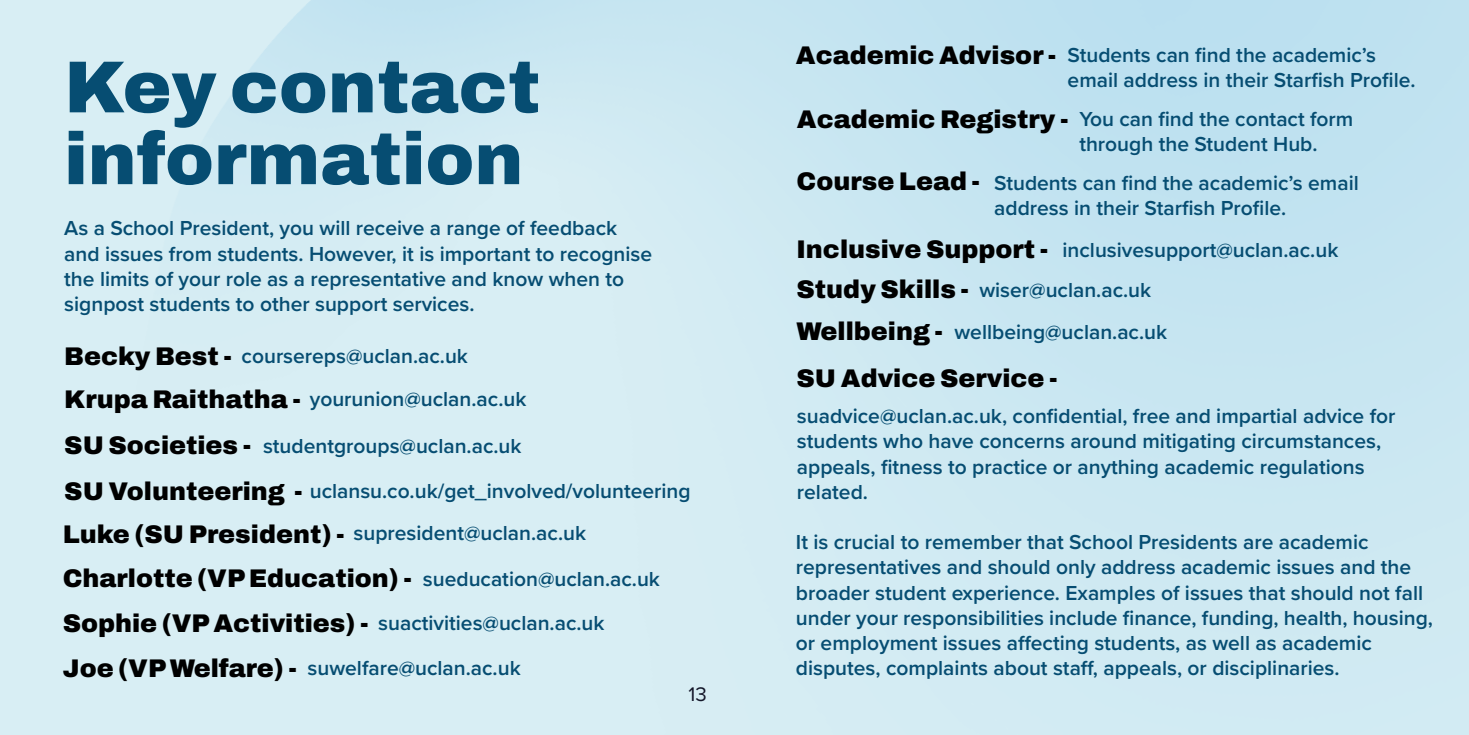
<style>
.page{position:relative;width:1469px;height:735px;background:#fff}
.page>*{position:absolute;margin:0;border:0;box-sizing:border-box;transform-origin:0 0}
.t1{font:600 73.5px/71.8px "Archivo";color:#064d72}
.t2{font:600 25.55px/44.3px "Archivo";color:#000}
.t3{font:600 21px/25.2px "Proxima Nova";color:#064d72}
.t4{font:20.47px "Proxima Nova";color:#131628}
</style>
<div class="page">
<h1 class="t1" style="left:64px;top:51px;width:477px">Key contact information</h1>
<p class="t3" style="left:64px;top:215px;width:589px">As a School President, you will receive a range of feedback and issues from students. However, it is important to recognise the limits of your role as a representative and know when to signpost students to other support services.</p>
<p class="t2" style="left:64px;top:334px;width:169px">Becky Best -</p>
<p class="t3" style="left:242px;top:343px;width:228px">coursereps@uclan.ac.uk</p>
<p class="t2" style="left:64px;top:377px;width:238px">Krupa Raithatha -</p>
<p class="t3" style="left:310px;top:385px;width:218px">yourunion@uclan.ac.uk</p>
<p class="t2" style="left:64px;top:423px;width:188px">SU Societies -</p>
<p class="t3" style="left:263px;top:432px;width:260px">studentgroups@uclan.ac.uk</p>
<p class="t2" style="left:64px;top:468px;width:240px">SU Volunteering -</p>
<p class="t3" style="left:310px;top:477px;width:382px">uclansu.co.uk/get_involved/volunteering</p>
<p class="t2" style="left:63px;top:511px;width:283px">Luke (SU President) -</p>
<p class="t3" style="left:353px;top:519px;width:234px">supresident@uclan.ac.uk</p>
<p class="t2" style="left:63px;top:556px;width:351px">Charlotte (VP Education) -</p>
<p class="t3" style="left:423px;top:565px;width:238px">sueducation@uclan.ac.uk</p>
<p class="t2" style="left:63px;top:601px;width:307px">Sophie (VP Activities) -<br>Joe (VP Welfare) -</p>
<p class="t3" style="left:307px;top:600px;width:298px;line-height:44.3px;text-indent:71px">suactivities@uclan.ac.uk suwelfare@uclan.ac.uk</p>
<p class="t4" style="left:688px;top:678px;width:20px">13</p>
<p class="t2" style="left:796px;top:33px;width:262px">Academic Advisor -</p>
<p class="t3" style="left:1067px;top:42px;width:349px">Students can find the academic’s email address in their Starfish Profile.</p>
<p class="t2" style="left:797px;top:97px;width:273px">Academic Registry -</p>
<p class="t3" style="left:1079px;top:106px;width:275px">You can find the contact form through the Student Hub.</p>
<p class="t2" style="left:796px;top:159px;width:185px">Course Lead -</p>
<p class="t3" style="left:994px;top:170px;width:366px">Students can find the academic’s email address in their Starfish Profile.</p>
<p class="t2" style="left:796px;top:229px;width:253px;line-height:39.9px">Inclusive Support -<br>Study Skills -</p>
<p class="t2" style="left:796px;top:308px;width:263px;line-height:46.7px">Wellbeing -<br>SU Advice Service -</p>
<p class="t3" style="left:979px;top:229px;width:360px;line-height:39.9px;text-indent:83px">inclusivesupport@uclan.ac.uk wiser@uclan.ac.uk</p>
<p class="t3" style="left:954px;top:319px;width:214px">wellbeing@uclan.ac.uk</p>
<p class="t3" style="left:797px;top:402px;width:600px">suadvice@uclan.ac.uk, confidential, free and impartial advice for students who have concerns around mitigating circumstances, appeals, fitness to practice or anything academic regulations related.</p>
<p class="t3" style="left:796px;top:528px;width:638px">It is crucial to remember that School Presidents are academic representatives and should only address academic issues and the broader student experience. Examples of issues that should not fall under your responsibilities include finance, funding, health, housing, or employment issues affecting students, as well as academic disputes, complaints about staff, appeals, or disciplinaries.</p>
</div>
